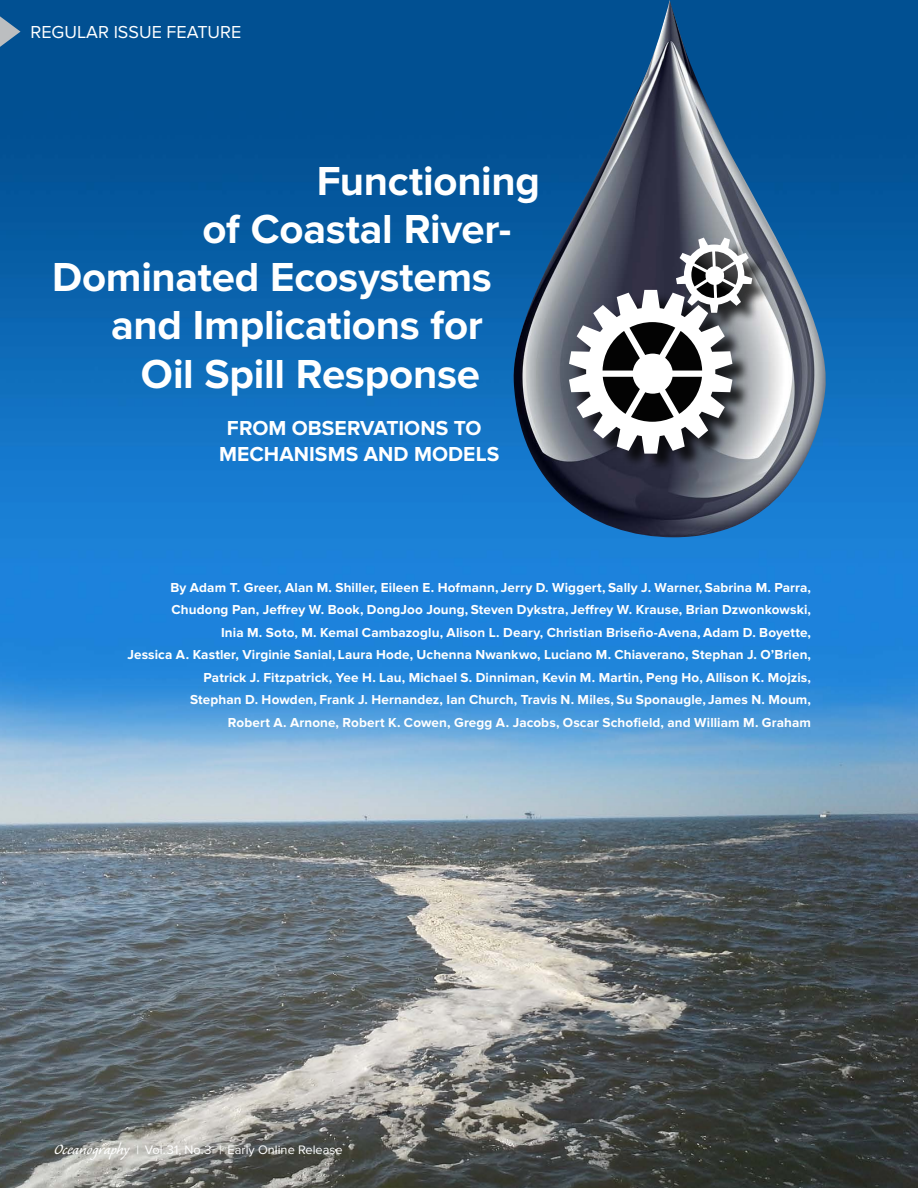
<style>
.page{position:relative;width:918px;height:1188px;background:#fff}
.page>*{position:absolute;margin:0;border:0;box-sizing:border-box;transform-origin:0 0}
.t1{font:700 42px "Proxima Nova";letter-spacing:-.005em;color:#fff}
.t2{font:700 21px/25.5px "Proxima Nova";letter-spacing:.005em;color:#fff;text-align:center}
.t3{font:18px "Proxima Nova";color:#fff}
.t4{font:700 13.5px/22.5px "Proxima Nova";letter-spacing:.01em;color:#fff;text-align:right}
.t5{font:12.75px "Proxima Nova";color:#fff}
.s1{font-family:"Caliban Std";font-size:18.75px}
</style>
<div class="page">
<img style="left:0;top:0;width:918px;height:1188px">
<svg style="left:0;top:16px;width:21px;height:31px"></svg>
<img style="left:512px;top:0;width:315px;height:537px">
<div style="left:572px;top:241px;width:199px;height:231px;background:#000;opacity:.75"></div>
<svg style="left:569px;top:238px;width:183px;height:216px"></svg>
<h3 class="t3" style="left:30px;top:21px;width:212px">REGULAR ISSUE FEATURE</h3>
<h1 class="t1" style="left:317px;top:157px;width:225px">Functioning</h1>
<h1 class="t1" style="left:202px;top:205px;width:311px">of Coastal River-</h1>
<h1 class="t1" style="left:52px;top:253px;width:441px">Dominated Ecosystems</h1>
<h1 class="t1" style="left:111px;top:301px;width:373px">and Implications for</h1>
<h1 class="t1" style="left:141px;top:349px;width:341px">Oil Spill Response</h1>
<h2 class="t2" style="left:219px;top:416px;width:282px">FROM OBSERVATIONS TO<br>MECHANISMS AND MODELS</h2>
<p class="t4" style="left:127px;top:576px;width:685px">By Adam T. Greer, Alan M. Shiller, Eileen E. Hofmann, Jerry D. Wiggert, Sally J. Warner, Sabrina M. Parra, Chudong Pan, Jeffrey W. Book, DongJoo Joung, Steven Dykstra, Jeffrey W. Krause, Brian Dzwonkowski,<br>Inia M. Soto, M. Kemal Cambazoglu, Alison L. Deary, Christian Briseño-Avena, Adam D. Boyette,<br>Jessica A. Kastler, Virginie Sanial, Laura Hode, Uchenna Nwankwo, Luciano M. Chiaverano, Stephan J. O’Brien, Patrick J. Fitzpatrick, Yee H. Lau, Michael S. Dinniman, Kevin M. Martin, Peng Ho, Allison K. Mojzis,<br>Stephan D. Howden, Frank J. Hernandez, Ian Church, Travis N. Miles, Su Sponaugle, James N. Moum,<br>Robert A. Arnone, Robert K. Cowen, Gregg A. Jacobs, Oscar Schofield, and William M. Graham</p>
<p class="t5" style="left:54px;top:1142px;width:290px"><span class="s1">Oceanography</span> | Vol.31, No.3 | Early Online Release</p>
</div>
